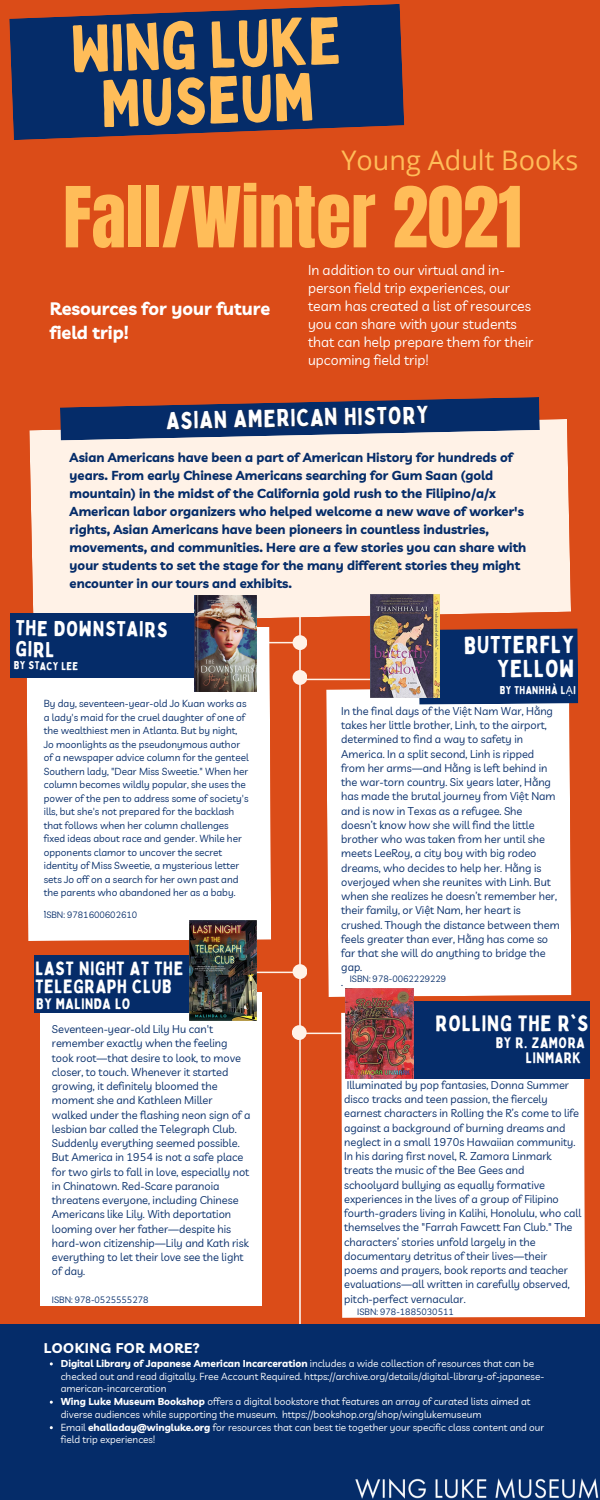
<style>
.page{position:relative;width:600px;height:1500px;background:#db4c18}
.page>*{position:absolute;margin:0;border:0;box-sizing:border-box;transform-origin:0 0}
.t1{font:71.5px "Anton";color:#ffbd59}
.t2{font:64.8px/55.5px "Bobby Jones";color:#ffbd59;text-align:center}
.t3{font:27px "Open Sans";color:#ffbd59}
.t4{font:24.1px/23.9px "Bobby Jones";letter-spacing:.03em;color:#fff;text-align:right}
.t5{font:24px "Bobby Jones";color:#fff}
.t6{font:22px "Bobby Jones";letter-spacing:.04em;color:#fff}
.t7{font:21.2px/21.5px "Bobby Jones";color:#fff}
.t8{font:19px/18.8px "Bobby Jones";letter-spacing:.04em;color:#fff}
.t9{font:700 18px/23.2px "Livvic";color:#fff}
.t10{font:15px/15px "Bobby Jones";letter-spacing:.04em;color:#fff;text-align:right}
.t11{font:14px/18px "Livvic";color:#fff}
.t12{font:700 14px "Livvic";letter-spacing:.04em;color:#fff}
.t13{font:700 13px/18px "Livvic";color:#052c69}
.t14{font:12px "Livvic";color:#052c69}
.t15{font:11.2px "Bobby Jones";letter-spacing:.04em;color:#fff}
.t16{font:11px/14.2px "Livvic";color:#052c69}
.t17{font:10px/13.5px "Livvic";color:#052c69}
.t18{font:10px/12.8px "Livvic";color:#fff}
.t19{font:9px "Livvic";color:#052c69}
.s1{font-family:"Noto Sans"}
.s2{font-weight:700}
</style>
<div class="page">
<hr style="left:299px;top:517px;width:2px;height:892px;background:#fff">
<div style="left:29px;top:419px;width:542px;height:204px;background:#fff2e7"></div>
<hr style="left:214px;top:642px;width:86px;height:1px;background:#fff2e7">
<hr style="left:123px;top:972px;width:179px;height:1px;background:#fff2e7">
<hr style="left:298px;top:1033px;width:156px;height:1px;background:#fff2e7">
<hr style="left:301px;top:679px;width:135px;height:1px;background:#fff2e7">
<div style="left:341px;top:1012px;width:244px;height:306px;background:#fff"></div>
<div style="left:293px;top:635px;width:14px;height:15px;background:#fff2e7;border-radius:50%"></div>
<div style="left:0;top:1324px;width:600px;height:176px;background:#052c69"></div>
<div style="left:26px;top:627px;width:245px;height:314px;background:#fff"></div>
<div style="left:326px;top:689px;width:245px;height:308px;background:#fff"></div>
<div style="left:40px;top:993px;width:222px;height:313px;background:#fff"></div>
<div style="left:293px;top:964px;width:14px;height:15px;background:#fff2e7;border-radius:50%"></div>
<div style="left:292px;top:1025px;width:15px;height:15px;background:#fff2e7;border-radius:50%"></div>
<svg style="left:60px;top:397px;width:480px;height:43px;background:#3d476d"></svg>
<div style="left:10px;top:614px;width:190px;height:64px;background:#052c69"></div>
<div style="left:34px;top:955px;width:166px;height:58px;background:#052c69"></div>
<div style="left:419px;top:628px;width:159px;height:77px;background:#052c69"></div>
<div style="left:405px;top:1001px;width:185px;height:78px;background:#052c69"></div>
<svg style="left:9px;top:4px;width:395px;height:136px;background:#1e2f5f"></svg>
<img style="left:355px;top:1478px;width:244px;height:21px">
<div style="left:293px;top:670px;width:14px;height:15px;background:#fff2e7;border-radius:50%"></div>
<img style="left:345px;top:988px;width:69px;height:91px">
<img style="left:190px;top:920px;width:66px;height:101px">
<img style="left:370px;top:594px;width:69px;height:104px">
<img style="left:195px;top:595px;width:61px;height:96px">
<h2 class="t2" style="left:70px;top:20px;width:272px;rotate:-2deg">Wing Luke<br>Museum</h2>
<h3 class="t3" style="left:341px;top:141px;width:238px">Young Adult Books</h3>
<h1 class="t1" style="left:63px;top:166px;width:461px">Fall/Winter 2021</h1>
<h3 class="t9" style="left:50px;top:297px;width:222px">Resources for your future field trip!</h3>
<p class="t11" style="left:308px;top:261px;width:227px">In addition to our virtual and in&shy;person field trip experiences, our team has created a list of resources you can share with your students that can help prepare them for their upcoming field trip!</p>
<h3 class="t5" style="left:166px;top:405px;width:264px;rotate:-1deg">ASIAN AMERICAN HISTORY</h3>
<p class="t13" style="left:70px;top:448px;width:458px">Asian Americans have been a part of American History for hundreds of years. From early Chinese Americans searching for Gum Saan (gold mountain) in the midst of the California gold rush to the Filipino/a/x American labor organizers who helped welcome a new wave of worker's rights, Asian Americans have been pioneers in countless industries, movements, and communities. Here are a few stories you can share with your students to set the stage for the many different stories they might encounter in our tours and exhibits.</p>
<h3 class="t7" style="left:16px;top:616px;width:153px;rotate:1deg">THE DOWNSTAIRS<br>GIRL</h3>
<p class="t15" style="left:14px;top:658px;width:66px;rotate:1deg">BY STACY LEE</p>
<p class="t17" style="left:44px;top:697px;width:206px">By day, seventeen-year-old Jo Kuan works as a lady's maid for the cruel daughter of one of the wealthiest men in Atlanta. But by night, Jo moonlights as the pseudonymous author of a newspaper advice column for the genteel Southern lady, "Dear Miss Sweetie." When her column becomes wildly popular, she uses the power of the pen to address some of society's ills, but she's not prepared for the backlash that follows when her column challenges fixed ideas about race and gender. While her opponents clamor to uncover the secret identity of Miss Sweetie, a mysterious letter sets Jo off on a search for her own past and the parents who abandoned her as a baby.</p>
<p class="t14" style="left:44px;top:900px;width:4px">.</p>
<p class="t19" style="left:44px;top:909px;width:95px">ISBN: 9781600602610</p>
<h3 class="t8" style="left:35px;top:958px;width:149px">LAST NIGHT AT THE<br>TELEGRAPH CLUB</h3>
<h3 class="t10" style="left:36px;top:995px;width:96px">BY MALINDA LO</h3>
<p class="t16" style="left:52px;top:1022px;width:200px">Seventeen-year-old Lily Hu can't remember exactly when the feeling took root—that desire to look, to move closer, to touch. Whenever it started growing, it definitely bloomed the moment she and Kathleen Miller walked under the flashing neon sign of a lesbian bar called the Telegraph Club.<br>Suddenly everything seemed possible.<br>But America in 1954 is not a safe place for two girls to fall in love, especially not in Chinatown. Red-Scare paranoia threatens everyone, including Chinese Americans like Lily. With deportation looming over her father—despite his hard-won citizenship—Lily and Kath risk everything to let their love see the light of day.</p>
<p class="t19" style="left:52px;top:1294px;width:98px">ISBN: 978-0525555278</p>
<h3 class="t4" style="left:464px;top:632px;width:112px">BUTTERFLY<br>YELLOW</h3>
<p class="t15" style="left:500px;top:683px;width:78px">BY THANHHÀ L<span class="s1">Ạ</span>I</p>
<p class="t16" style="left:341px;top:704px;width:220px">In the final days of the Việt Nam War, Hằng takes her little brother, Linh, to the airport, determined to find a way to safety in America. In a split second, Linh is ripped from her arms—and Hằng is left behind in the war-torn country. Six years later, Hằng has made the brutal journey from Việt Nam and is now in Texas as a refugee. She doesn’t know how she will find the little brother who was taken from her until she meets LeeRoy, a city boy with big rodeo dreams, who decides to help her. Hằng is overjoyed when she reunites with Linh. But when she realizes he doesn’t remember her, their family, or Việt Nam, her heart is crushed. Though the distance between them feels greater than ever, Hằng has come so far that she will do anything to bridge the gap.<br>.</p>
<p class="t19" style="left:350px;top:973px;width:98px">ISBN: 978-0062229229</p>
<h3 class="t6" style="left:436px;top:1009px;width:154px">ROLLING THE R'S</h3>
<h3 class="t10" style="left:496px;top:1035px;width:91px">BY R. ZAMORA<br>LINMARK</h3>
<p class="t16" style="left:344px;top:1078px;width:239px">Illuminated by pop fantasies, Donna Summer disco tracks and teen passion, the fiercely earnest characters in Rolling the R’s come to life against a background of burning dreams and neglect in a small 1970s Hawaiian community.<br>In his daring first novel, R. Zamora Linmark treats the music of the Bee Gees and schoolyard bullying as equally formative experiences in the lives of a group of Filipino fourth-graders living in Kalihi, Honolulu, who call themselves the "Farrah Fawcett Fan Club." The characters’ stories unfold largely in the documentary detritus of their lives―their poems and prayers, book reports and teacher evaluations―all written in carefully observed, pitch-perfect vernacular.</p>
<p class="t19" style="left:357px;top:1305px;width:98px">ISBN: 978-1885030511</p>
<p class="t12" style="left:44px;top:1339px;width:158px">LOOKING FOR MORE?</p>
<p class="t18" style="left:61px;top:1357px;width:485px"><span class="s2">Digital Library of Japanese American Incarceration</span> includes a wide collection of resources that can be checked out and read digitally. Free Account Required. https://archive.org/details/digital-library-of-japanese&shy;american-incarceration<br><span class="s2">Wing Luke Museum Bookshop</span> offers a digital bookstore that features an array of curated lists aimed at diverse audiences while supporting the museum. https://bookshop.org/shop/winglukemuseum<br>Email <span class="s2">ehalladay@wingluke.org</span> for resources that can best tie together your specific class content and our field trip experiences!</p>
</div>
